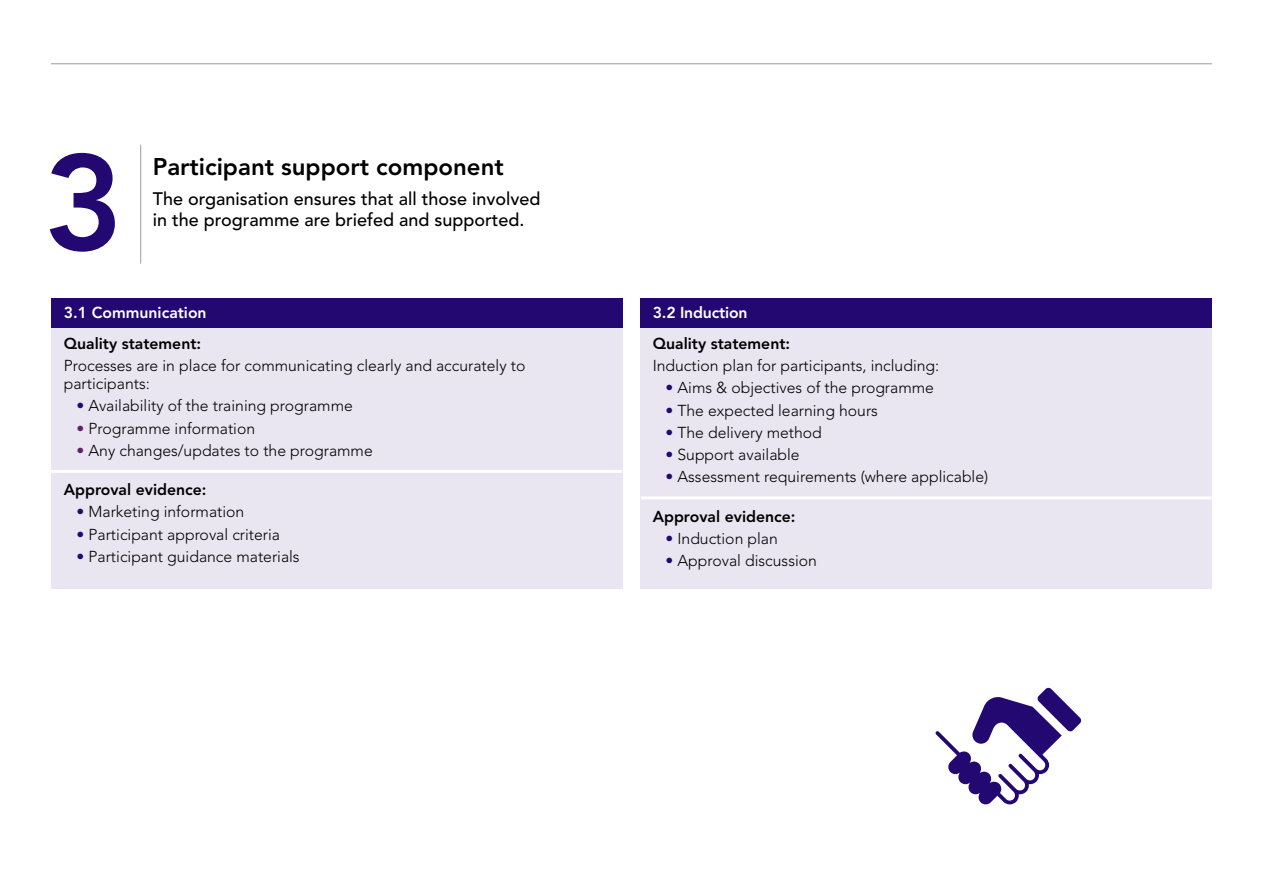
<style>
.page{position:relative;width:1263px;height:893px;background:#fff}
.page>*{position:absolute;margin:0;border:0;box-sizing:border-box;transform-origin:0 0}
.t1{font:800 135px "Avenir";color:#230871}
.t2{font:800 24px "Avenir";color:#000}
.t3{font:500 18px "Avenir";color:#000}
.t4{font:300 15.75px/18px "Avenir";color:#000}
.t5{font:800 15.75px "Avenir";color:#000}
.t6{font:800 15.75px "Avenir";color:#fff}
.s1{color:#230871}
.s2{color:#612166}
</style>
<div class="page">
<div style="left:51px;top:325px;width:572px;height:264px;background:#e9e6f1"></div>
<div style="left:51px;top:298px;width:572px;height:29px;background:#230871"></div>
<hr style="left:51px;top:64px;width:1161px;height:1px;background:#9d9d9c">
<div style="left:640px;top:325px;width:572px;height:264px;background:#e9e6f1"></div>
<div style="left:640px;top:298px;width:572px;height:29px;background:#230871"></div>
<hr style="left:140px;top:145px;width:1px;height:119px;background:#9d9d9c">
<hr style="left:51px;top:470px;width:571px;height:3px;background:#fff">
<hr style="left:641px;top:496px;width:571px;height:3px;background:#fff">
<svg style="left:935px;top:688px;width:146px;height:116px"></svg>
<h1 class="t1" style="left:44px;top:123px;width:81px">3</h1>
<h2 class="t2" style="left:153px;top:153px;width:353px">Participant support component</h2>
<p class="t3" style="left:153px;top:188px;width:389px">The organisation ensures that all those involved</p>
<p class="t3" style="left:153px;top:209px;width:373px">in the programme are briefed and supported.</p>
<p class="t6" style="left:64px;top:303px;width:144px">3.1 Communication</p>
<p class="t5" style="left:64px;top:334px;width:139px">Quality statement:</p>
<p class="t4" style="left:64px;top:357px;width:463px">Processes are in place for communicating clearly and accurately to participants:</p>
<p class="t4" style="left:77px;top:397px;width:278px"><span class="s1">•</span> Availability of the training programme</p>
<p class="t4" style="left:77px;top:419px;width:180px"><span class="s2">•</span> Programme information</p>
<p class="t4" style="left:77px;top:441px;width:298px"><span class="s2">•</span> Any changes/updates to the programme</p>
<p class="t5" style="left:64px;top:480px;width:144px">Approval evidence:</p>
<p class="t4" style="left:77px;top:503px;width:169px"><span class="s1">•</span> Marketing information</p>
<p class="t4" style="left:77px;top:525px;width:205px"><span class="s1">•</span> Participant approval criteria</p>
<p class="t4" style="left:77px;top:547px;width:225px"><span class="s1">•</span> Participant guidance materials</p>
<p class="t6" style="left:653px;top:303px;width:96px">3.2 Induction</p>
<p class="t5" style="left:653px;top:334px;width:139px">Quality statement:</p>
<p class="t4" style="left:653px;top:357px;width:288px">Induction plan for participants, including:</p>
<p class="t4" style="left:665px;top:379px;width:270px"><span class="s1">•</span> Aims &amp; objectives of the programme</p>
<p class="t4" style="left:665px;top:401px;width:214px"><span class="s1">•</span> The expected learning hours</p>
<p class="t4" style="left:665px;top:423px;width:158px"><span class="s1">•</span> The delivery method</p>
<p class="t4" style="left:665px;top:446px;width:136px"><span class="s1">•</span> Support available</p>
<p class="t4" style="left:665px;top:468px;width:324px"><span class="s1">•</span> Assessment requirements (where applicable)</p>
<p class="t5" style="left:653px;top:507px;width:144px">Approval evidence:</p>
<p class="t4" style="left:665px;top:529px;width:114px"><span class="s1">•</span> Induction plan</p>
<p class="t4" style="left:665px;top:552px;width:153px"><span class="s1">•</span> Approval discussion</p>
</div>
